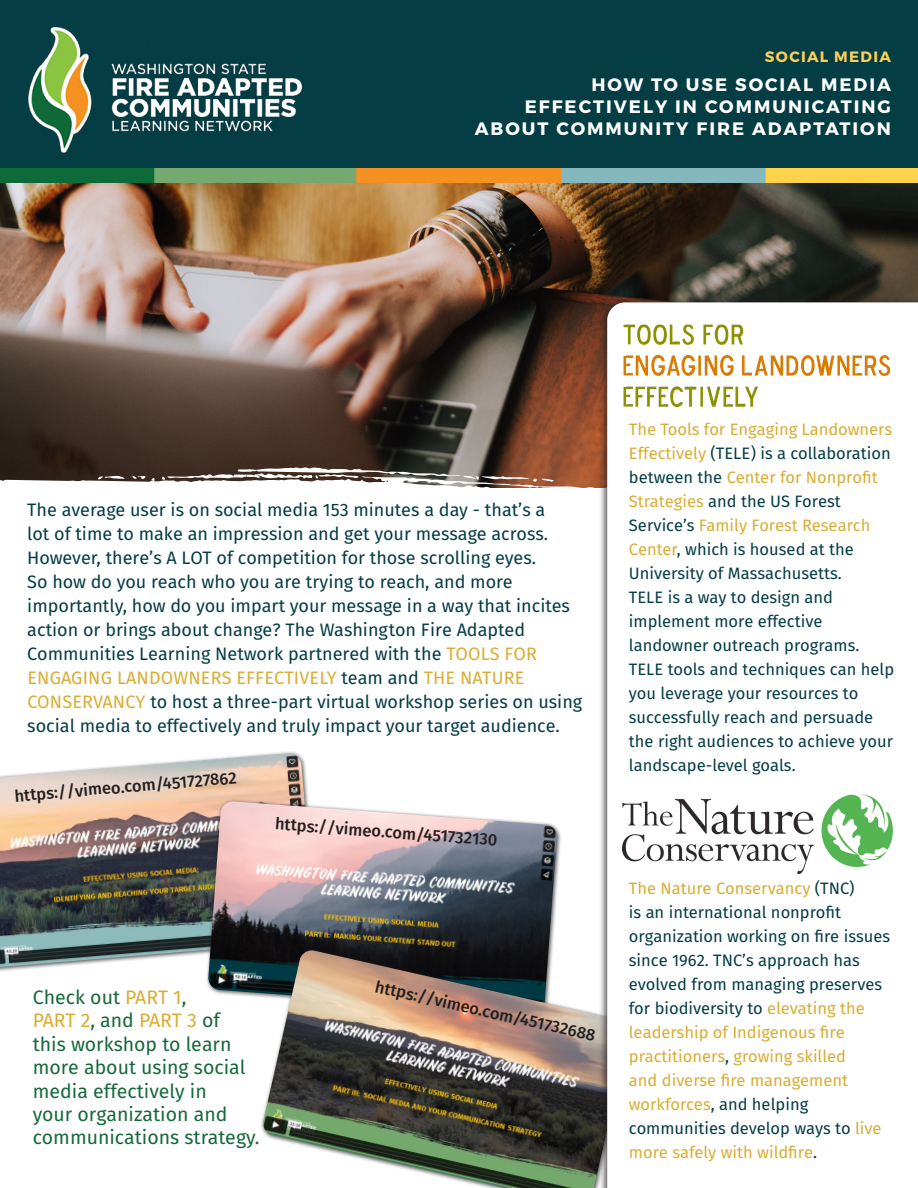
<style>
.page{position:relative;width:918px;height:1188px;background:#fff}
.page>*{position:absolute;margin:0;border:0;box-sizing:border-box;transform-origin:0 0}
.t1{font:19.5px/23.4px "Fira Sans";color:#16693b}
.t2{font:18px/24px "Fira Sans";color:#043d44}
.t3{font:700 18px/21.6px "Montserrat";letter-spacing:.11em;color:#fff;text-align:right}
.t4{font:16.5px/24px "Fira Sans";color:#043d44}
.t5{font:500 16.5px "Fira Sans";color:#231f20}
.t6{font:700 15px "Montserrat";letter-spacing:.085em;color:#fad057}
.s1{color:#daac32}
</style>
<div class="page">
<img style="left:0;top:183px;width:918px;height:290px">
<div style="left:0;top:0;width:918px;height:169px;background:#043d44"></div>
<img style="left:28px;top:27px;width:274px;height:125px">
<svg style="left:0;top:473px;width:599px;height:15px"></svg>
<svg style="left:98px;top:476px;width:27px;height:3px"></svg>
<svg style="left:132px;top:476px;width:14px;height:3px"></svg>
<svg style="left:162px;top:467px;width:392px;height:15px"></svg>
<img style="left:0;top:169px;width:918px;height:14px">
<div style="left:0;top:751px;width:320px;height:222px;background:#231f20;opacity:.75"></div>
<img style="left:0;top:753px;width:316px;height:214px">
<div style="left:205px;top:798px;width:357px;height:220px;background:#231f20;opacity:.75"></div>
<img style="left:208px;top:801px;width:349px;height:213px">
<img style="left:262px;top:950px;width:337px;height:238px">
<div style="left:599px;top:297px;width:319px;height:891px;background:#231f20;opacity:.75"></div>
<svg style="left:607px;top:302px;width:311px;height:886px"></svg>
<img style="left:623px;top:324px;width:270px;height:83px">
<img style="left:623px;top:795px;width:270px;height:78px">
<p class="t6" style="left:765px;top:47px;width:128px">SOCIAL MEDIA</p>
<p class="t3" style="left:475px;top:75px;width:418px">HOW TO USE SOCIAL MEDIA<br>EFFECTIVELY IN COMMUNICATING<br>ABOUT COMMUNITY FIRE ADAPTATION</p>
<p class="t2" style="left:27px;top:497px;width:557px">The average user is on social media 153 minutes a day - that’s a<br>lot of time to make an impression and get your message across.<br>However, there’s A LOT of competition for those scrolling eyes.<br>So how do you reach who you are trying to reach, and more importantly, how do you impart your message in a way that incites action or brings about change? The Washington Fire Adapted Communities Learning Network partnered with the <span class="s1">TOOLS FOR ENGAGING LANDOWNERS EFFECTIVELY</span> team and <span class="s1">THE NATURE CONSERVANCY</span> to host a three-part virtual workshop series on using social media to effectively and truly impact your target audience.</p>
<p class="t5" style="left:14px;top:785px;width:224px;rotate:-5deg">https://vimeo.com/451727862</p>
<p class="t5" style="left:276px;top:812px;width:224px;rotate:4deg">https://vimeo.com/451732130</p>
<p class="t1" style="left:33px;top:986px;width:155px">Check out <span class="s1">PART 1</span>,</p>
<p class="t1" style="left:33px;top:1009px;width:228px"><span class="s1">PART 2</span>, and <span class="s1">PART 3</span> of<br>this workshop to learn more about using social media effectively in<br>your organization and communications strategy.</p>
<p class="t5" style="left:378px;top:974px;width:227px;rotate:13deg">https://vimeo.com/451732688</p>
<p class="t4" style="left:629px;top:417px;width:267px"><span class="s1">The Tools for Engaging Landowners<br>Effectively</span> (TELE) is a collaboration between the <span class="s1">Center for Nonprofit<br>Strategies</span> and the US Forest<br>Service’s <span class="s1">Family Forest Research<br>Center</span>, which is housed at the<br>University of Massachusetts.<br>TELE is a way to design and implement more effective landowner outreach programs.<br>TELE tools and techniques can help you leverage your resources to successfully reach and persuade the right audiences to achieve your landscape-level goals.</p>
<p class="t4" style="left:629px;top:876px;width:263px"><span class="s1">The Nature Conservancy</span> (TNC)<br>is an international nonprofit organization working on fire issues since 1962. TNC’s approach has evolved from managing preserves for biodiversity to <span class="s1">elevating the leadership of Indigenous fire practitioners</span>, <span class="s1">growing skilled<br>and diverse fire management workforces</span>, and helping communities develop ways to <span class="s1">live more safely with wildfire</span>.</p>
</div>
